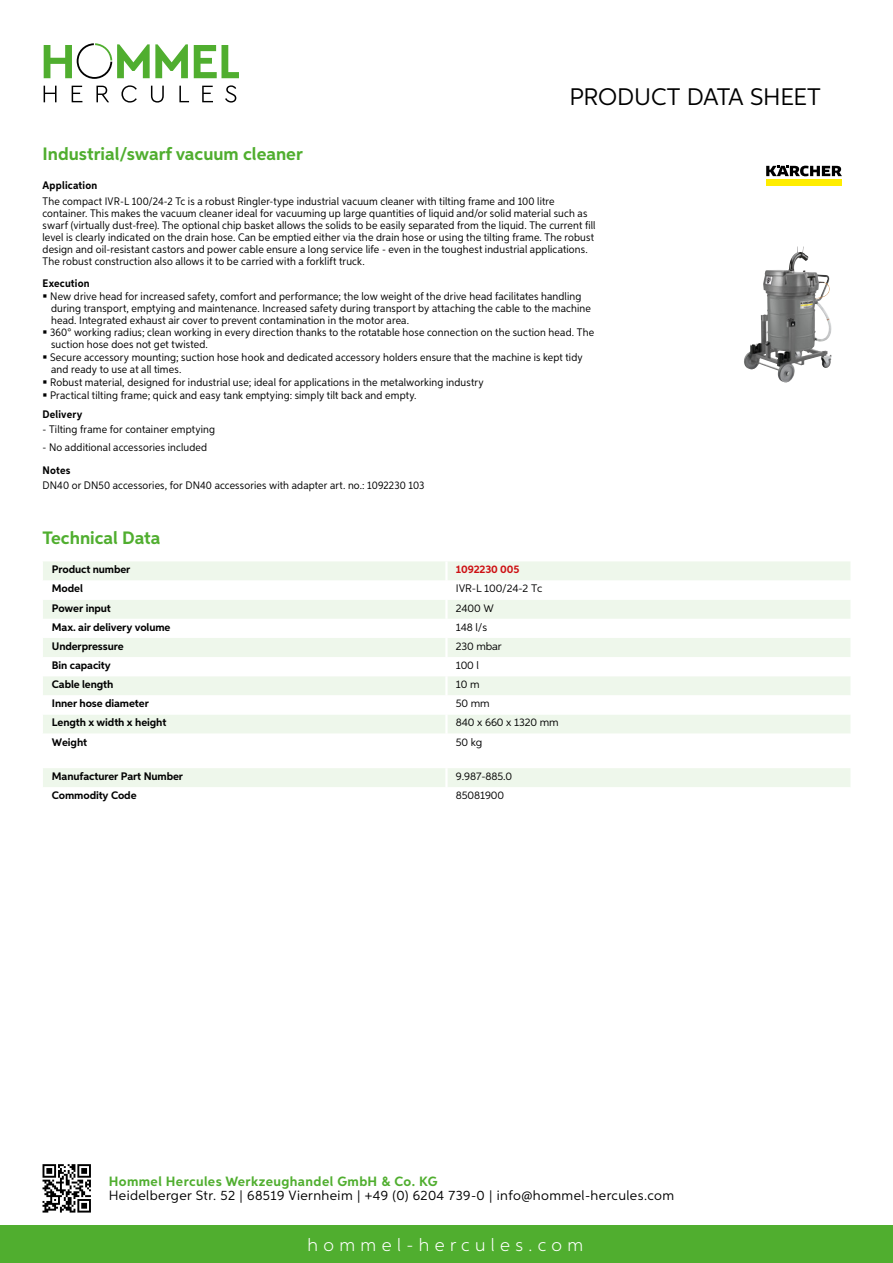
<style>
.page{position:relative;width:893px;height:1263px;background:#fff}
.page>*{position:absolute;margin:0;border:0;box-sizing:border-box;transform-origin:0 0}
.t1{font:24px "Aspira";letter-spacing:-.01em;color:#000}
.t2{font:700 18px "Aspira";color:#50ae2f}
.t3{font:300 18px "Aspira";letter-spacing:.3em;color:#fff}
.t4{font:13.5px "Aspira";letter-spacing:.03em;color:#000}
.t5{font:700 13.5px "Aspira";letter-spacing:.03em;color:#50ae2f}
.t6{font:10.95px/12.5px "Aspira Nar";letter-spacing:.015em;color:#000}
.t7{font:700 10.95px "Aspira";letter-spacing:-.01em;color:#000}
.t8{font:10.95px "Aspira";letter-spacing:-.01em;color:#000}
.t9{font:700 10.95px "Aspira Nar";letter-spacing:.015em;color:#000}
.t10{font:700 10.95px "Aspira";letter-spacing:-.01em;color:#cd1013}
</style>
<div class="page">
<div style="left:0;top:1226px;width:893px;height:37px;background:#50ae2f"></div>
<svg style="left:43px;top:1164px;width:48px;height:48px"></svg>
<svg style="left:194px;top:45px;width:45px;height:33px"></svg>
<svg style="left:44px;top:43px;width:144px;height:36px"></svg>
<svg style="left:44px;top:86px;width:13px;height:16px"></svg>
<svg style="left:72px;top:86px;width:10px;height:16px"></svg>
<svg style="left:96px;top:86px;width:13px;height:16px"></svg>
<svg style="left:121px;top:85px;width:16px;height:18px"></svg>
<svg style="left:151px;top:86px;width:13px;height:17px"></svg>
<svg style="left:179px;top:86px;width:10px;height:16px"></svg>
<svg style="left:202px;top:86px;width:11px;height:16px"></svg>
<svg style="left:225px;top:85px;width:11px;height:18px"></svg>
<div style="left:43px;top:561px;width:807px;height:19px;background:#eef7eb"></div>
<svg style="left:43px;top:600px;width:807px;height:133px;fill:#eef7eb"></svg>
<hr style="left:445px;top:561px;width:3px;height:19px;background:#fff">
<hr style="left:445px;top:600px;width:3px;height:19px;background:#fff">
<hr style="left:445px;top:619px;width:3px;height:19px;background:#fff">
<hr style="left:445px;top:638px;width:3px;height:19px;background:#fff">
<hr style="left:445px;top:657px;width:3px;height:19px;background:#fff">
<hr style="left:445px;top:676px;width:3px;height:19px;background:#fff">
<hr style="left:445px;top:695px;width:3px;height:19px;background:#fff">
<hr style="left:445px;top:714px;width:3px;height:20px;background:#fff">
<div style="left:43px;top:768px;width:807px;height:19px;background:#eef7eb"></div>
<img style="left:744px;top:246px;width:78px;height:136px">
<div style="left:766px;top:179px;width:76px;height:6px;background:#ffed00"></div>
<svg style="left:766px;top:166px;width:76px;height:10px"></svg>
<h1 class="t1" style="left:569px;top:82px;width:253px">Product data sh eet</h1>
<h2 class="t2" style="left:43px;top:142px;width:262px">Industrial/swarf vacuum cleaner</h2>
<p class="t9" style="left:43px;top:179px;width:56px">Application</p>
<p class="t6" style="left:43px;top:195px;width:554px;line-height:12px">The compact IVR-L 100/24-2 Tc is a robust Ringler-type industrial vacuum cleaner with tilting frame and 100 litre container. This makes the vacuum cleaner ideal for vacuuming up large quantities of liquid and/or solid material such as swarf (virtually dust-free). The optional chip basket allows the solids to be easily separated from the liquid. The current fill level is clearly indicated on the drain hose. Can be emptied either via the drain hose or using the tilting frame. The robust design and oil-resistant castors and power cable ensure a long service life - even in the toughest industrial applications.<br>The robust construction also allows it to be carried with a forklift truck.</p>
<p class="t9" style="left:43px;top:276px;width:49px">Execution</p>
<p class="t6" style="left:50px;top:289px;width:545px">New drive head for increased safety, comfort and performance; the low weight of the drive head facilitates handling during transport, emptying and maintenance. Increased safety during transport by attaching the cable to the machine head. Integrated exhaust air cover to prevent contamination in the motor area.<br>360° working radius; clean working in every direction thanks to the rotatable hose connection on the suction head. The suction hose does not get twisted.<br>Secure accessory mounting; suction hose hook and dedicated accessory holders ensure that the machine is kept tidy and ready to use at all times.<br>Robust material, designed for industrial use; ideal for applications in the metalworking industry<br>Practical tilting frame; quick and easy tank emptying: simply tilt back and empty.</p>
<p class="t9" style="left:43px;top:407px;width:41px">Delivery</p>
<p class="t6" style="left:43px;top:423px;width:174px">- Tilting frame for container emptying</p>
<p class="t6" style="left:43px;top:440px;width:166px">- No additional accessories included</p>
<p class="t9" style="left:43px;top:463px;width:29px">Notes</p>
<p class="t6" style="left:43px;top:479px;width:383px">DN40 or DN50 accessories, for DN40 accessories with adapter art. no.: 1092230 103</p>
<h2 class="t2" style="left:43px;top:527px;width:120px">Technical Data</h2>
<p class="t7" style="left:52px;top:563px;width:80px">Product number</p>
<p class="t10" style="left:456px;top:563px;width:65px">1092230 005</p>
<p class="t7" style="left:52px;top:582px;width:33px">Model</p>
<p class="t8" style="left:456px;top:582px;width:88px">IVR-L 100/24-2 Tc</p>
<p class="t7" style="left:52px;top:601px;width:61px">Power input</p>
<p class="t8" style="left:456px;top:601px;width:40px">2400 W</p>
<p class="t7" style="left:52px;top:620px;width:120px">Max. air delivery volume</p>
<p class="t8" style="left:456px;top:620px;width:33px">148 l/s</p>
<p class="t7" style="left:52px;top:639px;width:73px">Underpressure</p>
<p class="t8" style="left:456px;top:639px;width:47px">230 mbar</p>
<p class="t7" style="left:52px;top:658px;width:60px">Bin capacity</p>
<p class="t8" style="left:456px;top:659px;width:25px">100 l</p>
<p class="t7" style="left:52px;top:678px;width:63px">Cable length</p>
<p class="t8" style="left:456px;top:678px;width:25px">10 m</p>
<p class="t7" style="left:52px;top:697px;width:98px">Inner hose diameter</p>
<p class="t8" style="left:456px;top:697px;width:35px">50 mm</p>
<p class="t7" style="left:52px;top:716px;width:116px">Length x width x height</p>
<p class="t8" style="left:456px;top:716px;width:104px">840 x 660 x 1320 mm</p>
<p class="t7" style="left:52px;top:735px;width:37px">Weight</p>
<p class="t8" style="left:456px;top:735px;width:28px">50 kg</p>
<p class="t7" style="left:52px;top:770px;width:133px">Manufacturer Part Number</p>
<p class="t8" style="left:456px;top:770px;width:58px">9.987-885.0</p>
<p class="t7" style="left:52px;top:789px;width:86px">Commodity Code</p>
<p class="t8" style="left:456px;top:789px;width:50px">85081900</p>
<p class="t5" style="left:109px;top:1172px;width:330px">Hommel Hercules Werkzeughandel GmbH &amp; Co. KG</p>
<p class="t4" style="left:109px;top:1187px;width:567px">Heidelberger Str. 52 | 68519 Viernheim | +49 (0) 6204 739-0 | info@hommel-hercules.com</p>
<h2 class="t3" style="left:307px;top:1234px;width:277px">hommel-hercules.com</h2>
</div>
